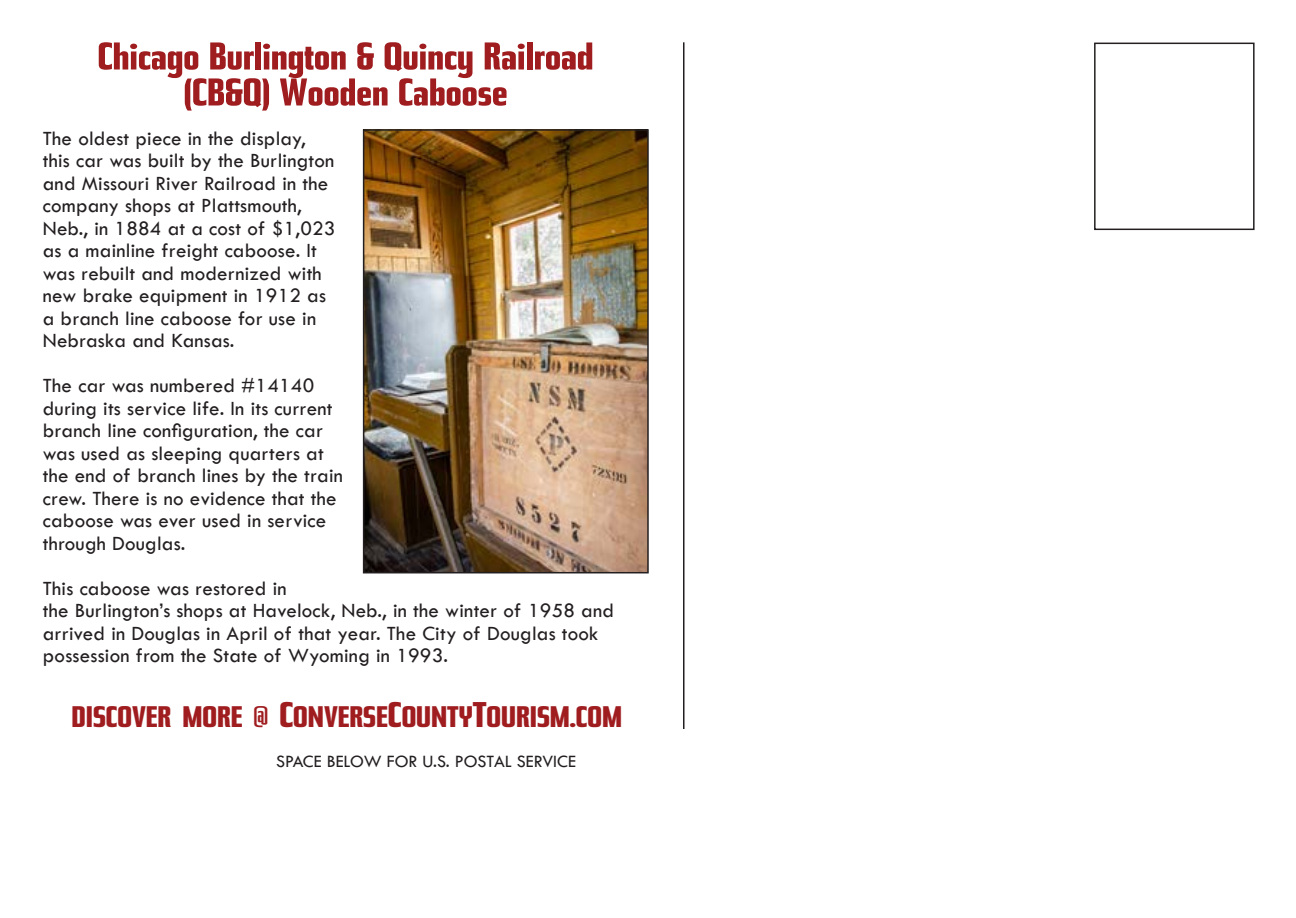
<style>
.page{position:relative;width:1296px;height:918px;background:#fff}
.page>*{position:absolute;margin:0;border:0;box-sizing:border-box;transform-origin:0 0}
.t1{font:700 39px "Topic";color:#9f1c1f;scale:1.3 1}
.t2{font:700 30px "Topic";color:#9f1c1f;scale:1.3 1}
.t3{font:21px/22.5px "Tw Cen";letter-spacing:.01em;color:#231f20}
.t4{font:18px "Tw Cen";color:#231f20}
.s1{font-size:36px}
</style>
<div class="page">
<div style="left:1094px;top:43px;width:161px;height:187px;border:2px solid #231f20"></div>
<hr style="left:683px;top:42px;width:2px;height:687px;background:#231f20">
<img style="left:366px;top:132px;width:280px;height:438px">
<div style="left:363px;top:129px;width:286px;height:444px;border:2px solid #231f20"></div>
<p class="t1" style="left:98px;top:35px;width:383px">Chicago Burlington &amp; Quincy Railroad</p>
<p class="t1" style="left:184px;top:71px;width:251px">(CB&amp;Q) Wooden Caboose</p>
<p class="t3" style="left:43px;top:127px;width:294px">The oldest piece in the display, this car was built by the Burlington and Missouri River Railroad in the company shops at Plattsmouth,<br>Neb., in 1884 at a cost of $1,023 as a mainline freight caboose. It was rebuilt and modernized with new brake equipment in 1912 as a branch line caboose for use in<br>Nebraska and Kansas.</p>
<p class="t3" style="left:43px;top:374px;width:302px">The car was numbered #14140 during its service life. In its current branch line configuration, the car was used as sleeping quarters at the end of branch lines by the train crew. There is no evidence that the caboose was ever used in service through Douglas.</p>
<p class="t3" style="left:43px;top:577px;width:573px">This caboose was restored in<br>the Burlington’s shops at Havelock, Neb., in the winter of 1958 and arrived in Douglas in April of that year. The City of Douglas took possession from the State of Wyoming in 1993.</p>
<p class="t2" style="left:72px;top:700px;width:425px">DISCOVER MORE @ <span class="s1">C</span>ONVERSE<span class="s1">C</span>OUNTY<span class="s1">T</span>OURISM.COM</p>
<p class="t4" style="left:276px;top:750px;width:301px">SPACE BELOW FOR U.S. POSTAL SERVICE</p>
</div>
